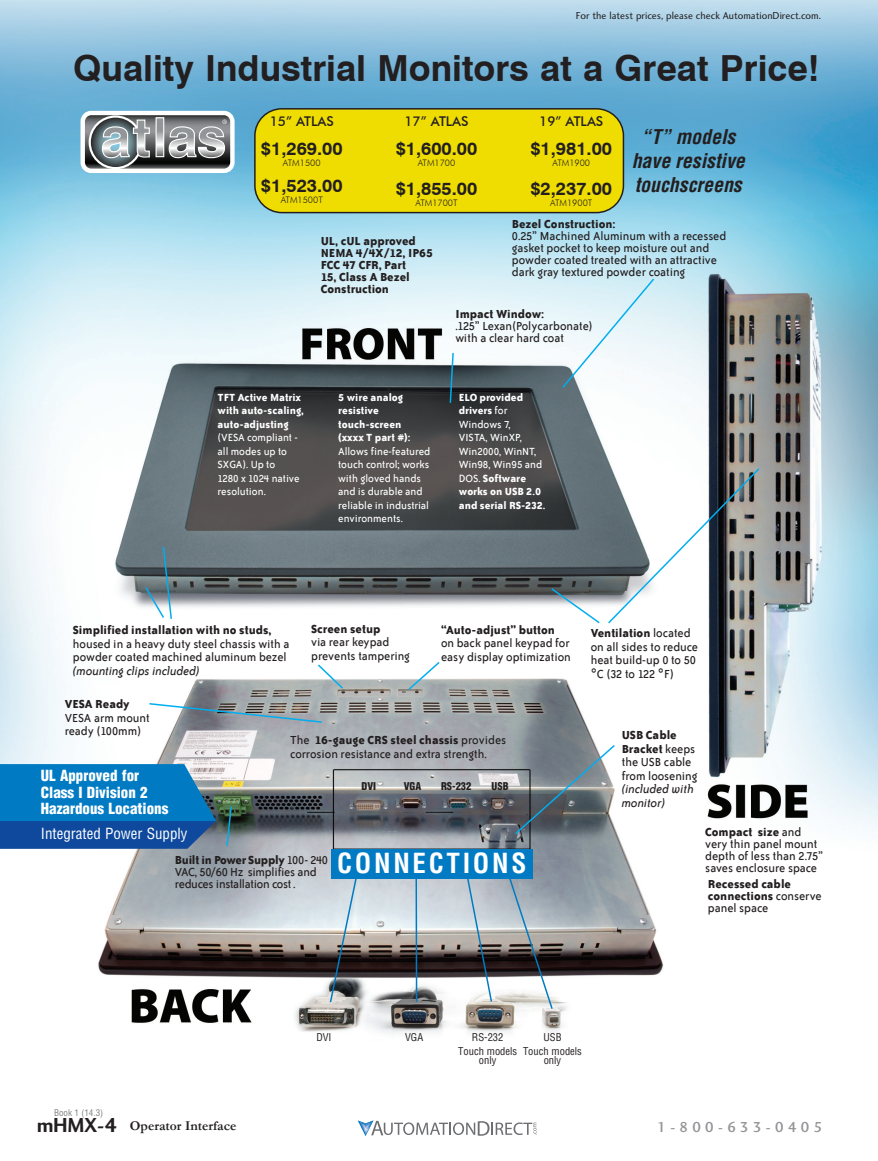
<style>
.page{position:relative;width:878px;height:1161px;background:#fff}
.page>*{position:absolute;margin:0;border:0;box-sizing:border-box;transform-origin:0 0}
.Head{font:700 36px "Swiss 721 BT";color:#231f20}
.t1{font:700 condensed 27px "Helvetica LT Std";letter-spacing:.1em;color:#fff}
.Body_Text{font:italic 700 condensed 19.8px/23.9px "Helvetica LT Std";color:#231f20;text-align:center}
.Body_Text-2{font:700 18px "Swiss 721 BT";color:#231f20}
.t2{font:900 condensed 15px/16.5px "Helvetica LT Std";color:#fff}
.t3{font:condensed 15px "Helvetica LT Std";color:#fff}
.t4{font:500 15px "Charlotte Sans Std";letter-spacing:.25em;color:#939598}
.Body_bullet{font:13.5px/13.5px "Bailey Sans ITC Com";color:#231f20}
.Body_bullet-2{font:700 13.5px/12px "Bailey Sans ITC Com";color:#231f20}
.Body_bullet-3{font:13.5px/12px "Bailey Sans ITC Com";letter-spacing:-.02em;color:#231f20}
.Body_Text-3{font:500 13.5px "Futura BT";color:#231f20}
.t5{font:700 13.5px "Garamond";color:#231f20}
.Body_bullet-4{font:12px/13.5px "Bailey Sans ITC Com";color:#fff}
.t6{font:10.5px "Charlotte Sans Std";color:#231f20}
.t7{font:condensed 10.5px/9px "Helvetica LT Std";color:#231f20;text-align:center}
.t8{font:900 condensed 10.5px "Helvetica LT Std";color:#231f20}
.Body_Text-4{font:300 9px "Futura BT";color:#231f20}
.t9{font:condensed 9px "Helvetica LT Std";color:#808285}
.s1{font-weight:700}
.s2{font-style:italic}
.s3{font-weight:400}
.s4{font-family:"Charlotte Sans Std";font-size:21px}
</style>
<div class="page">
<img style="left:0;top:0;width:878px;height:1033px">
<svg style="left:561px;top:277px;width:94px;height:112px"></svg>
<svg style="left:449px;top:351px;width:5px;height:53px"></svg>
<div style="left:255px;top:109px;width:368px;height:104px;background:#efdd01;border-radius:27px"></div>
<div style="left:254px;top:108px;width:370px;height:105px;border:2px solid #231f20;border-radius:27px"></div>
<div style="left:80px;top:111px;width:154px;height:62px;border:4px solid #fff;border-radius:8px"></div>
<svg style="left:83px;top:113px;width:149px;height:58px"></svg>
<svg style="left:549px;top:467px;width:212px;height:158px"></svg>
<svg style="left:513px;top:743px;width:103px;height:93px"></svg>
<svg style="left:225px;top:805px;width:8px;height:42px"></svg>
<svg style="left:329px;top:867px;width:31px;height:137px"></svg>
<hr style="left:415px;top:871px;width:2px;height:131px;background:#007bc3">
<svg style="left:464px;top:878px;width:29px;height:125px"></svg>
<svg style="left:505px;top:868px;width:49px;height:143px"></svg>
<svg style="left:144px;top:545px;width:29px;height:76px"></svg>
<svg style="left:407px;top:660px;width:34px;height:31px"></svg>
<svg style="left:316px;top:663px;width:29px;height:27px"></svg>
<svg style="left:148px;top:702px;width:175px;height:22px"></svg>
<svg style="left:0;top:764px;width:216px;height:85px"></svg>
<div style="left:331px;top:849px;width:201px;height:29px;background:#007bc3"></div>
<svg style="left:357px;top:1120px;width:179px;height:16px"></svg>
<p class="t6" style="left:575px;top:10px;width:247px">For the latest prices, please check AutomationDirect.com.</p>
<p class="Head" style="left:73px;top:44px;width:748px">Quality Industrial Monitors at a Great Price!</p>
<p class="Body_Text-3" style="left:270px;top:113px;width:66px">15” ATLAS</p>
<p class="Body_Text-2" style="left:261px;top:137px;width:83px">$1,269.00</p>
<p class="Body_Text-4" style="left:283px;top:157px;width:39px">ATM1500</p>
<p class="Body_Text-2" style="left:261px;top:173px;width:83px">$1,523.00</p>
<p class="Body_Text-4" style="left:281px;top:195px;width:44px">ATM1500T</p>
<p class="Body_Text-3" style="left:404px;top:113px;width:66px">17” ATLAS</p>
<p class="Body_Text-2" style="left:395px;top:137px;width:83px">$1,600.00</p>
<p class="Body_Text-4" style="left:417px;top:157px;width:39px">ATM1700</p>
<p class="Body_Text-2" style="left:395px;top:177px;width:83px">$1,855.00</p>
<p class="Body_Text-4" style="left:415px;top:197px;width:44px">ATM1700T</p>
<p class="Body_bullet-2" style="left:321px;top:235px;width:96px">UL, cUL approved</p>
<p class="Body_bullet-2" style="left:321px;top:247px;width:114px">NEMA 4/4X/12, IP65</p>
<p class="Body_bullet-2" style="left:321px;top:259px;width:90px">FCC 47 CFR, Part<br>15, Class A Bezel<br>Construction</p>
<p class="Body_Text-3" style="left:539px;top:113px;width:66px">19” ATLAS</p>
<p class="Body_Text-2" style="left:530px;top:137px;width:83px">$1,981.00</p>
<p class="Body_Text-4" style="left:552px;top:157px;width:39px">ATM1900</p>
<p class="Body_Text-2" style="left:530px;top:177px;width:83px">$2,237.00</p>
<p class="Body_Text-4" style="left:550px;top:197px;width:44px">ATM1900T</p>
<p class="Body_Text" style="left:631px;top:125px;width:115px">“T” models have resistive touchscreens</p>
<p class="Body_bullet-2" style="left:512px;top:217px;width:105px">Bezel Construction:</p>
<p class="Body_bullet" style="left:512px;top:229px;width:216px;line-height:12px">0.25” Machined Aluminum with a recessed gasket pocket to keep moisture out and powder coated treated with an attractive dark gray textured powder coating</p>
<p class="Body_bullet-2" style="left:455px;top:308px;width:90px">Impact Window:</p>
<p class="Body_bullet" style="left:455px;top:320px;width:139px;line-height:12px">.125” Lexan(Polycarbonate) with a clear hard coat</p>
<p class="Body_bullet-4" style="left:217px;top:390px;width:88px"><span class="s1">TFT Active Matrix with auto-scaling, auto-adjusting </span>(VESA compliant - all modes up to<br>SXGA). Up to<br>1280 x 1024 native resolution.</p>
<p class="Body_bullet-4" style="left:338px;top:390px;width:94px"><span class="s1">5 wire analog resistive touch-screen<br>(xxxx T part #):<br></span>Allows fine-featured touch control; works with gloved hands and is durable and reliable in industrial environments.</p>
<p class="Body_bullet-4" style="left:459px;top:390px;width:88px"><span class="s1">ELO provided drivers</span> for<br>Windows 7,<br>VISTA, WinXP,<br>Win2000, WinNT,<br>Win98, Win95 and<br>DOS. <span class="s1">Software works on USB 2.0 and serial RS-232.</span></p>
<p class="Body_bullet" style="left:73px;top:623px;width:218px"><span class="s1">Simplified installation with no studs, </span>housed in a heavy duty steel chassis with a powder coated machined aluminum bezel <span class="s2">(mounting clips included)</span></p>
<p class="Body_bullet-2" style="left:311px;top:623px;width:71px">Screen setup</p>
<p class="Body_bullet" style="left:311px;top:636px;width:100px">via rear keypad prevents tampering</p>
<p class="Body_bullet" style="left:441px;top:623px;width:131px"><span class="s1">“Auto-adjust” button </span>on back panel keypad for easy display optimization</p>
<p class="Body_bullet-2" style="left:65px;top:698px;width:66px">VESA Ready</p>
<p class="Body_bullet" style="left:65px;top:711px;width:86px">VESA arm mount ready (100mm)</p>
<p class="t2" style="left:41px;top:768px;width:129px">UL Approved for<br>Class I Division 2<br>Hazardous Locations</p>
<p class="t3" style="left:41px;top:825px;width:148px">Integrated Power Supply</p>
<p class="Body_bullet" style="left:290px;top:733px;width:218px">The <span class="s1">16-gauge CRS steel chassis</span> provides corrosion resistance and extra strength.</p>
<p class="t8" style="left:361px;top:779px;width:16px">DVI</p>
<p class="t8" style="left:404px;top:779px;width:19px">VGA</p>
<p class="t8" style="left:441px;top:779px;width:32px">RS-232</p>
<p class="t8" style="left:491px;top:779px;width:18px">USB</p>
<p class="Body_bullet-3" style="left:175px;top:853px;width:155px"><span class="s1">Built in Power Supply</span> 100- 240<br>VAC, 50/60 Hz simplifies and reduces installation cost .</p>
<p class="t1" style="left:337px;top:846px;width:191px">CONNECTIONS</p>
<p class="Body_bullet" style="left:590px;top:626px;width:109px"><span class="s1">Ventilation</span> located on all sides to reduce heat build-up 0 to 50 °C (32 to 122 °F)</p>
<p class="Body_bullet" style="left:621px;top:728px;width:77px"><span class="s1">USB Cable<br>Bracket</span> keeps the USB cable from loosening <span class="s2">(included with monitor)</span></p>
<p class="Body_bullet" style="left:705px;top:825px;width:119px;line-height:12px"><span class="s1">Compact size</span> and very thin panel mount depth of less than 2.75” saves enclosure space</p>
<p class="Body_bullet-2" style="left:707px;top:878px;width:115px">Recessed cable connections <span class="s3">conserve panel space</span></p>
<p class="t7" style="left:316px;top:1032px;width:17px">DVI</p>
<p class="t7" style="left:405px;top:1032px;width:20px">VGA</p>
<p class="t7" style="left:472px;top:1033px;width:33px">RS-232</p>
<p class="t7" style="left:543px;top:1032px;width:20px">USB</p>
<p class="t7" style="left:458px;top:1047px;width:60px">Touch models only</p>
<p class="t7" style="left:523px;top:1047px;width:60px">Touch models only</p>
<p class="t9" style="left:54px;top:1107px;width:51px">Book 1 (14.3)</p>
<p class="t5" style="left:37px;top:1117px;width:201px"><span class="s4">mHMX-4</span> Operator Interface</p>
<p class="t4" style="left:657px;top:1118px;width:167px">1-800-633-0405</p>
</div>
